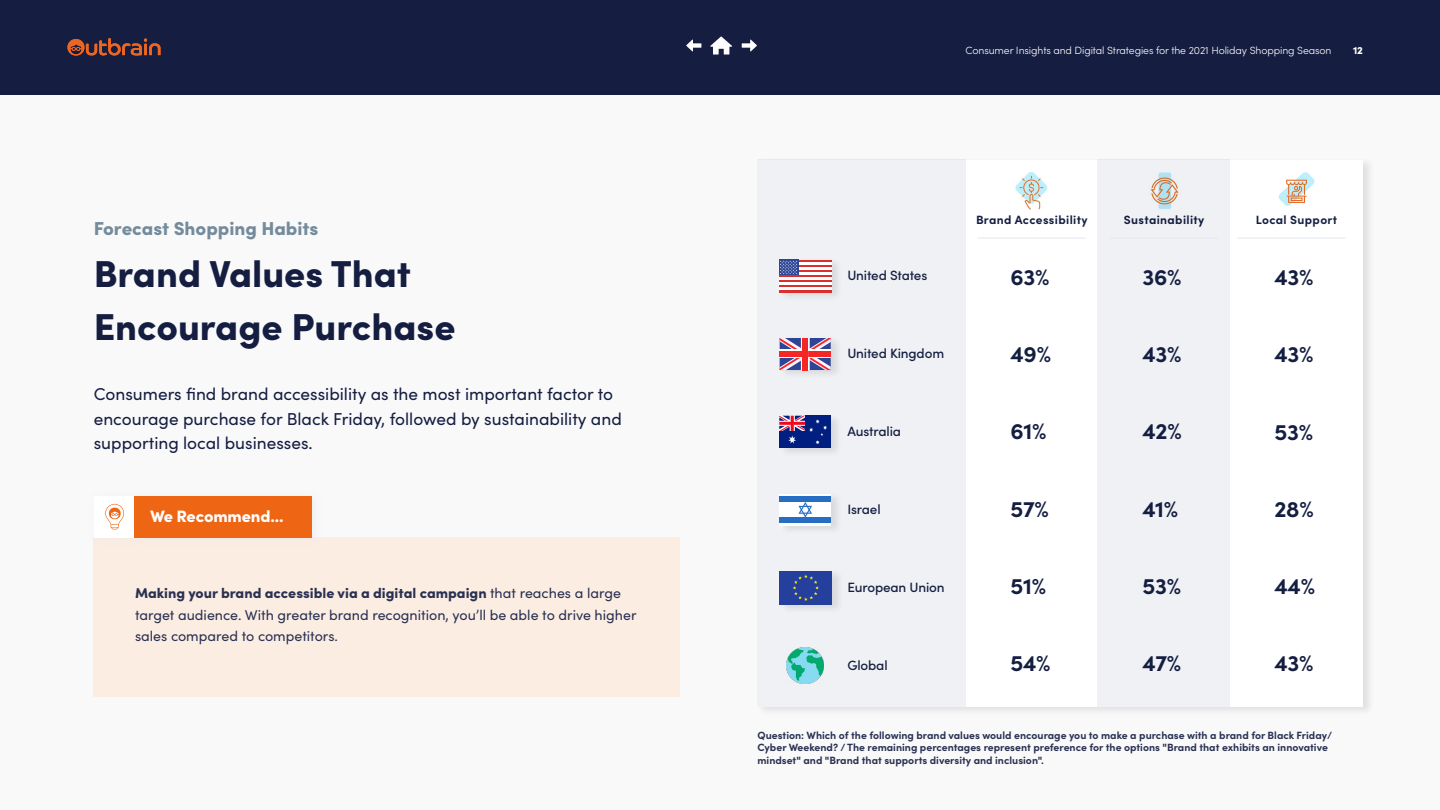
<style>
.page{position:relative;width:1440px;height:810px;background:#f9f9fa}
.page>*{position:absolute;margin:0;border:0;box-sizing:border-box;transform-origin:0 0}
.t1{font:900 37.5px/52.5px "Sofia Pro";color:#151e41}
.t2{font:700 22.5px "Sofia Pro";letter-spacing:-.01em;color:#141e41}
.t3{font:900 18.75px "Sofia Pro";color:#748b9b}
.t4{font:17.25px/24.8px "Sofia Pro";color:#151e41}
.t5{font:900 16.5px "Sofia Pro";letter-spacing:-.01em;color:#fff}
.t6{font:14.25px/21.8px "Sofia Pro";color:#293152}
.t7{font:500 13.5px "Sofia Pro";letter-spacing:-.01em;color:#141e41}
.t8{font:700 12px "Sofia Pro";letter-spacing:.03em;color:#151e41}
.t9{font:700 10.5px/12.6px "Sofia Pro";color:#293152}
.t10{font:300 10.5px "Sofia Pro";letter-spacing:-.01em;color:#fff}
.t11{font:900 10.5px "Sofia Pro";color:#fff}
.s1{font-weight:900}
</style>
<div class="page">
<div style="left:0;top:0;width:1440px;height:95px;background:#151e41"></div>
<svg style="left:68px;top:38px;width:92px;height:18px"></svg>
<svg style="left:710px;top:37px;width:22px;height:18px"></svg>
<div style="left:94px;top:538px;width:586px;height:159px;background:#fcede3"></div>
<div style="left:90px;top:490px;width:55px;height:56px;background:#e5e8ed;opacity:.5"></div>
<div style="left:94px;top:496px;width:42px;height:42px;background:#fff"></div>
<svg style="left:105px;top:504px;width:19px;height:25px"></svg>
<div style="left:130px;top:490px;width:192px;height:56px;background:#e5e8ed;opacity:.5"></div>
<div style="left:134px;top:496px;width:178px;height:42px;background:#ee6513"></div>
<svg style="left:686px;top:40px;width:15px;height:11px"></svg>
<svg style="left:742px;top:40px;width:15px;height:11px"></svg>
<div style="left:756px;top:157px;width:619px;height:560px;background:#000;opacity:.1"></div>
<div style="left:757px;top:160px;width:606px;height:546px;background:#fff"></div>
<div style="left:1097px;top:159px;width:133px;height:547px;background:#eff1f4"></div>
<div style="left:757px;top:159px;width:208px;height:547px;background:#eff1f4"></div>
<div style="left:778px;top:257px;width:65px;height:45px;background:#000;opacity:.1"></div>
<hr style="left:779px;top:270px;width:52px;height:2px;background:#db2e2e">
<hr style="left:779px;top:265px;width:52px;height:2px;background:#db2e2e">
<hr style="left:779px;top:260px;width:52px;height:2px;background:#db2e2e">
<hr style="left:779px;top:275px;width:52px;height:2px;background:#db2e2e">
<hr style="left:779px;top:280px;width:52px;height:2px;background:#db2e2e">
<hr style="left:779px;top:285px;width:52px;height:2px;background:#db2e2e">
<hr style="left:779px;top:290px;width:52px;height:2px;background:#db2e2e">
<hr style="left:779px;top:267px;width:52px;height:3px;background:#fff">
<hr style="left:779px;top:262px;width:52px;height:3px;background:#fff">
<hr style="left:779px;top:272px;width:52px;height:3px;background:#fff">
<hr style="left:779px;top:277px;width:52px;height:3px;background:#fff">
<hr style="left:779px;top:282px;width:52px;height:3px;background:#fff">
<hr style="left:779px;top:287px;width:52px;height:3px;background:#fff">
<svg style="left:779px;top:260px;width:20px;height:15px"></svg>
<svg style="left:780px;top:260px;width:17px;height:14px"></svg>
<div style="left:779px;top:335px;width:64px;height:45px;background:#000;opacity:.1"></div>
<svg style="left:780px;top:338px;width:51px;height:32px"></svg>
<div style="left:802px;top:338px;width:6px;height:32px;background:#f52626"></div>
<div style="left:779px;top:491px;width:64px;height:44px;background:#000;opacity:.1"></div>
<div style="left:780px;top:494px;width:51px;height:32px;background:#fff"></div>
<div style="left:780px;top:518px;width:51px;height:5px;background:#266ec4"></div>
<div style="left:780px;top:497px;width:51px;height:5px;background:#266ec4"></div>
<svg style="left:798px;top:502px;width:14px;height:16px"></svg>
<div style="left:779px;top:568px;width:65px;height:46px;background:#000;opacity:.1"></div>
<div style="left:780px;top:571px;width:52px;height:33px;background:#24409c"></div>
<svg style="left:793px;top:575px;width:26px;height:26px"></svg>
<div style="left:779px;top:413px;width:64px;height:45px;background:#000;opacity:.1"></div>
<div style="left:779px;top:416px;width:52px;height:32px;background:#001f80"></div>
<svg style="left:779px;top:416px;width:48px;height:28px"></svg>
<img style="left:787px;top:647px;width:37px;height:37px">
<hr style="left:977px;top:238px;width:109px;height:1px;background:#e3e8ed">
<hr style="left:1110px;top:238px;width:108px;height:1px;background:#e3e8ed">
<hr style="left:1237px;top:238px;width:108px;height:1px;background:#e3e8ed">
<img style="left:1278px;top:172px;width:37px;height:34px">
<img style="left:1150px;top:172px;width:29px;height:37px">
<img style="left:1015px;top:172px;width:33px;height:38px">
<h3 class="t3" style="left:94px;top:214px;width:226px">Forecast Shopping Habits</h3>
<h1 class="t1" style="left:94px;top:245px;width:363px">Brand Values That<br>Encourage Purchase</h1>
<h3 class="t4" style="left:94px;top:381px;width:530px">Consumers find brand accessibility as the most important factor to encourage purchase for Black Friday, followed by sustainability and supporting local businesses.</h3>
<h3 class="t5" style="left:150px;top:503px;width:135px">We Recommend...</h3>
<h3 class="t6" style="left:135px;top:581px;width:503px"><span class="s1">Making your brand accessible via a digital campaign</span> that reaches a large target audience. With greater brand recognition, you’ll be able to drive higher sales compared to competitors.</h3>
<p class="t10" style="left:965px;top:43px;width:368px">Consumer Insights and Digital Strategies for the 2021 Holiday Shopping Season</p>
<p class="t11" style="left:1353px;top:42px;width:12px">12</p>
<p class="t8" style="left:976px;top:210px;width:113px">Brand Accessibility</p>
<p class="t8" style="left:1124px;top:210px;width:82px">Sustainability</p>
<p class="t8" style="left:1256px;top:210px;width:83px">Local Support</p>
<p class="t7" style="left:847px;top:266px;width:82px">United States</p>
<h2 class="t2" style="left:1010px;top:260px;width:41px">63%</h2>
<h2 class="t2" style="left:1142px;top:260px;width:41px">36%</h2>
<h2 class="t2" style="left:1274px;top:260px;width:41px">43%</h2>
<p class="t7" style="left:847px;top:344px;width:98px">United Kingdom</p>
<h2 class="t2" style="left:1010px;top:337px;width:42px">49%</h2>
<h2 class="t2" style="left:1142px;top:337px;width:41px">43%</h2>
<h2 class="t2" style="left:1274px;top:337px;width:41px">43%</h2>
<p class="t7" style="left:847px;top:422px;width:55px">Australia</p>
<h2 class="t2" style="left:1010px;top:414px;width:38px">61%</h2>
<h2 class="t2" style="left:1142px;top:414px;width:41px">42%</h2>
<h2 class="t2" style="left:1274px;top:414px;width:40px">53%</h2>
<p class="t7" style="left:847px;top:500px;width:35px">Israel</p>
<h2 class="t2" style="left:1010px;top:492px;width:40px">57%</h2>
<h2 class="t2" style="left:1142px;top:491px;width:37px">41%</h2>
<h2 class="t2" style="left:1274px;top:492px;width:41px">28%</h2>
<p class="t7" style="left:847px;top:578px;width:99px">European Union</p>
<h2 class="t2" style="left:1010px;top:569px;width:37px">51%</h2>
<h2 class="t2" style="left:1142px;top:569px;width:40px">53%</h2>
<h2 class="t2" style="left:1274px;top:569px;width:42px">44%</h2>
<p class="t7" style="left:847px;top:656px;width:42px">Global</p>
<h2 class="t2" style="left:1010px;top:646px;width:42px">54%</h2>
<h2 class="t2" style="left:1142px;top:646px;width:40px">47%</h2>
<h2 class="t2" style="left:1274px;top:646px;width:41px">43%</h2>
<p class="t9" style="left:757px;top:728px;width:576px">Question: Which of the following brand values would encourage you to make a purchase with a brand for Black Friday/<br>Cyber Weekend? / The remaining percentages represent preference for the options "Brand that exhibits an innovative mindset" and "Brand that supports diversity and inclusion".</p>
</div>
